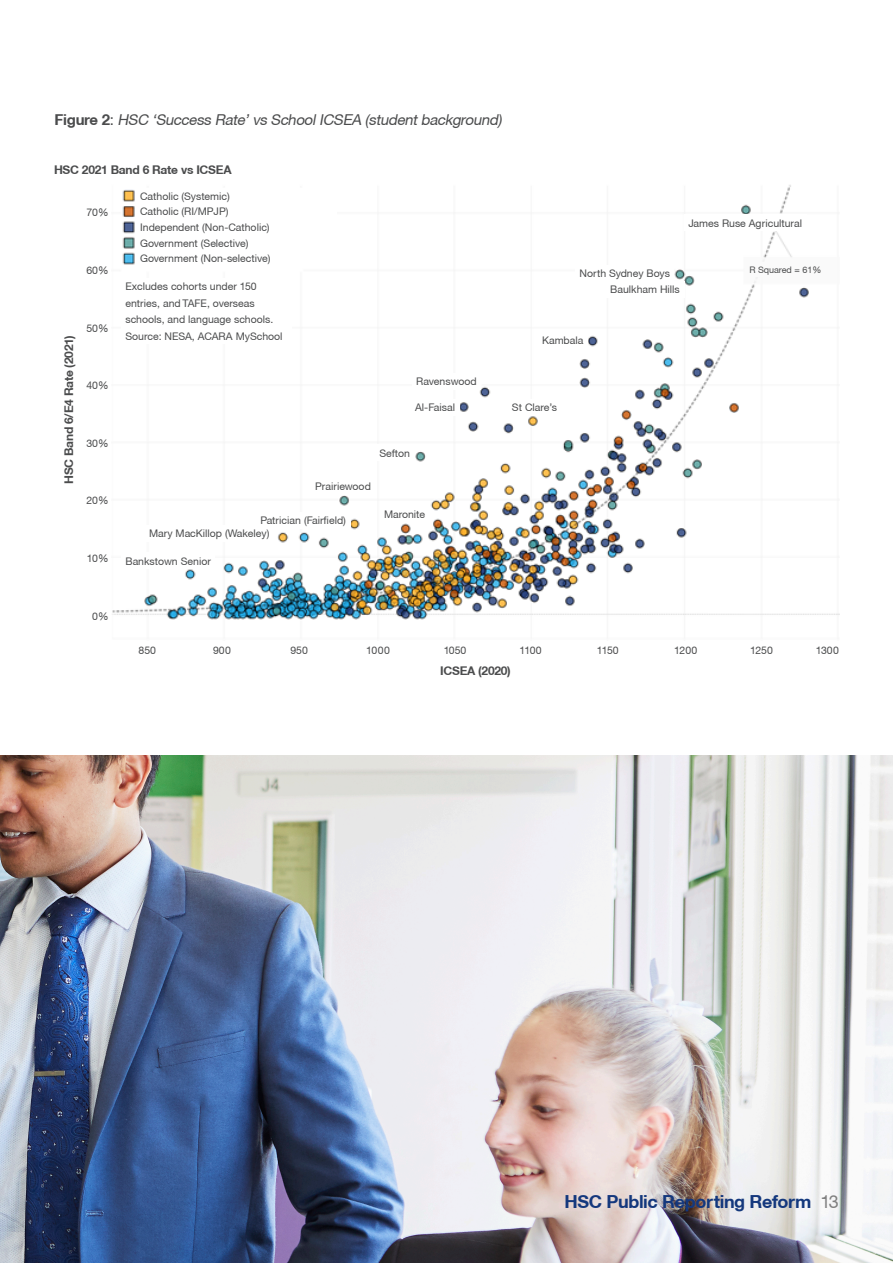
<style>
.page{position:relative;width:893px;height:1263px;background:#fff}
.page>*{position:absolute;margin:0;border:0;box-sizing:border-box;transform-origin:0 0}
.Bullet_Point_10pt{font:700 18px "Helvetica Neue CE";letter-spacing:-.02em;color:#14387d}
.Body_10pt{font:italic 15px "Helvetica Neue CE";color:#4b4c4d}
.Body_8pt{font:700 12px "Helvetica Neue CE";letter-spacing:-.02em;color:#4b4c4d}
.Body_7pt_-_Infograph{font:10.5px/16.4px "Helvetica Neue CE";color:#4b4c4d}
.Body_7pt_-_Infograph-2{font:9px "Helvetica Neue CE";color:#4b4c4d}
.s1{font-weight:700;font-style:normal}
.s2{font-style:normal}
.s3{font-weight:400;color:#808080}
</style>
<div class="page">
<img style="left:112px;top:185px;width:728px;height:435px">
<img style="left:0;top:755px;width:893px;height:508px">
<div style="left:136px;top:188px;width:200px;height:79px;background:#fff"></div>
<div style="left:121px;top:553px;width:94px;height:16px;background:#fff"></div>
<div style="left:145px;top:526px;width:131px;height:16px;background:#fff"></div>
<div style="left:121px;top:279px;width:171px;height:65px;background:#fff"></div>
<div style="left:256px;top:512px;width:94px;height:16px;background:#fff"></div>
<div style="left:311px;top:479px;width:64px;height:16px;background:#fff"></div>
<div style="left:380px;top:506px;width:49px;height:16px;background:#fff"></div>
<div style="left:375px;top:445px;width:39px;height:16px;background:#fff"></div>
<div style="left:411px;top:399px;width:48px;height:16px;background:#fff"></div>
<div style="left:412px;top:373px;width:69px;height:16px;background:#fff"></div>
<div style="left:508px;top:399px;width:53px;height:16px;background:#fff"></div>
<div style="left:538px;top:332px;width:50px;height:16px;background:#fff"></div>
<div style="left:575px;top:265px;width:99px;height:16px;background:#fff"></div>
<div style="left:684px;top:215px;width:122px;height:16px;background:#fff"></div>
<div style="left:745px;top:262px;width:83px;height:15px;background:#fafafa"></div>
<div style="left:606px;top:281px;width:78px;height:16px;background:#fff"></div>
<p class="Body_10pt" style="left:55px;top:110px;width:448px"><span class="s1">F i g u r e 2</span> <span class="s2">:</span> HSC ‘Success Rate’vs SchoolICSEA (studentbackground)</p>
<p class="Body_8pt" style="left:54px;top:162px;width:179px">HSC 2021 Band 6 Rate vs ICSEA</p>
<p class="Body_7pt_-_Infograph" style="left:86px;top:204px;width:24px">70%</p>
<p class="Body_7pt_-_Infograph" style="left:86px;top:262px;width:24px">60%</p>
<p class="Body_8pt" style="left:61px;top:484px;width:151px;rotate:-90deg">HSC Band 6/E4 Rate (2021)</p>
<p class="Body_7pt_-_Infograph" style="left:86px;top:320px;width:24px">50%</p>
<p class="Body_7pt_-_Infograph" style="left:86px;top:377px;width:24px">40%</p>
<p class="Body_7pt_-_Infograph" style="left:86px;top:435px;width:24px">30%</p>
<p class="Body_7pt_-_Infograph" style="left:86px;top:492px;width:24px">20%</p>
<p class="Body_7pt_-_Infograph" style="left:87px;top:550px;width:23px">10%</p>
<p class="Body_7pt_-_Infograph" style="left:140px;top:188px;width:91px">Catholic (Systemic)</p>
<p class="Body_7pt_-_Infograph" style="left:140px;top:204px;width:90px">Catholic (RI/MPJP)</p>
<p class="Body_7pt_-_Infograph" style="left:140px;top:219px;width:131px">Independent (Non-Catholic)</p>
<p class="Body_7pt_-_Infograph" style="left:140px;top:235px;width:110px">Government (Selective)</p>
<p class="Body_7pt_-_Infograph" style="left:140px;top:250px;width:132px">Government (Non-selective)</p>
<p class="Body_7pt_-_Infograph" style="left:125px;top:279px;width:159px">Excludes cohorts under 150 entries, and TAFE, overseas schools, and language schools.<br>Source: NESA, ACARA MySchool</p>
<p class="Body_7pt_-_Infograph" style="left:416px;top:373px;width:62px">Ravenswood</p>
<p class="Body_7pt_-_Infograph" style="left:415px;top:399px;width:41px">Al-Faisal</p>
<p class="Body_7pt_-_Infograph" style="left:379px;top:445px;width:32px">Sefton</p>
<p class="Body_7pt_-_Infograph" style="left:315px;top:478px;width:57px">Prairiewood</p>
<p class="Body_7pt_-_Infograph" style="left:260px;top:512px;width:87px">Patrician (Fairfield)</p>
<p class="Body_7pt_-_Infograph" style="left:149px;top:526px;width:122px">Mary MacKillop (Wakeley)</p>
<p class="Body_7pt_-_Infograph" style="left:125px;top:553px;width:87px">Bankstown Senior</p>
<p class="Body_7pt_-_Infograph" style="left:384px;top:506px;width:43px">Maronite</p>
<p class="Body_7pt_-_Infograph" style="left:580px;top:265px;width:92px">North Sydney Boys</p>
<p class="Body_7pt_-_Infograph" style="left:610px;top:281px;width:71px">Baulkham Hills</p>
<p class="Body_7pt_-_Infograph" style="left:688px;top:215px;width:115px">James Ruse Agricultural</p>
<p class="Body_7pt_-_Infograph-2" style="left:749px;top:264px;width:73px">R Squared = 61%</p>
<p class="Body_7pt_-_Infograph" style="left:542px;top:332px;width:43px">Kambala</p>
<p class="Body_7pt_-_Infograph" style="left:512px;top:399px;width:47px">St Clare’s</p>
<p class="Body_7pt_-_Infograph" style="left:92px;top:608px;width:18px">0%</p>
<p class="Body_7pt_-_Infograph" style="left:139px;top:642px;width:19px">850</p>
<p class="Body_7pt_-_Infograph" style="left:213px;top:642px;width:19px">900</p>
<p class="Body_7pt_-_Infograph" style="left:290px;top:642px;width:19px">950</p>
<p class="Body_7pt_-_Infograph" style="left:366px;top:642px;width:25px">1000</p>
<p class="Body_7pt_-_Infograph" style="left:444px;top:642px;width:24px">1050</p>
<p class="Body_7pt_-_Infograph" style="left:520px;top:642px;width:24px">1100</p>
<p class="Body_7pt_-_Infograph" style="left:597px;top:642px;width:23px">1150</p>
<p class="Body_7pt_-_Infograph" style="left:674px;top:642px;width:25px">1200</p>
<p class="Body_7pt_-_Infograph" style="left:750px;top:642px;width:24px">1250</p>
<p class="Body_7pt_-_Infograph" style="left:816px;top:642px;width:25px">1300</p>
<p class="Body_8pt" style="left:440px;top:663px;width:72px">ICSEA (2020)</p>
<p class="Bullet_Point_10pt" style="left:564px;top:1190px;width:276px">HSC Public Reporting Reform <span class="s3">13</span></p>
</div>
